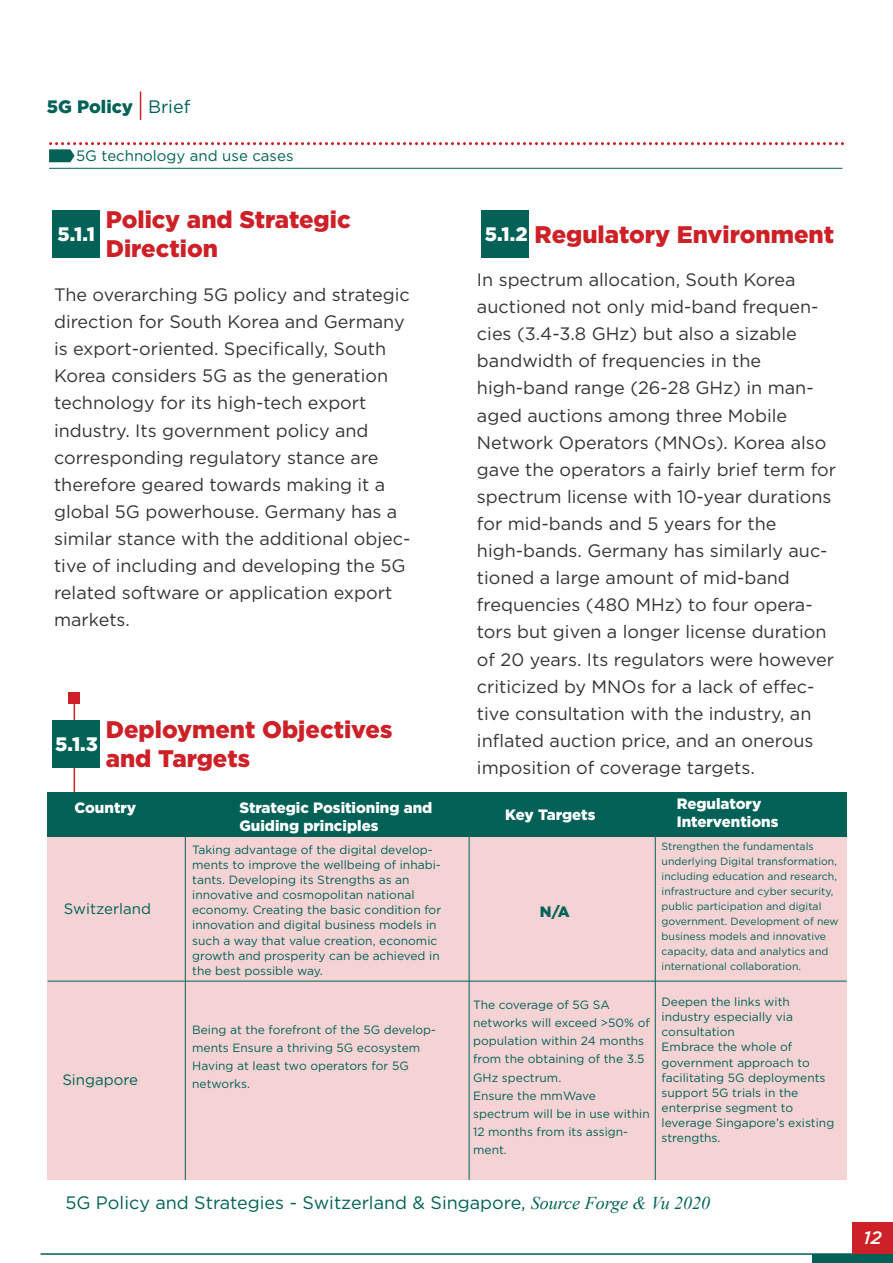
<style>
.page{position:relative;width:893px;height:1263px;background:#fff}
.page>*{position:absolute;margin:0;border:0;box-sizing:border-box;transform-origin:0 0}
.t1{font:900 24px/28.8px "Gotham";color:#cd2027}
.t2{font:900 19.5px "Gotham";color:#fff}
.t3{font:18px/27.2px "Gotham Pro";color:#353535}
.t4{font:18px "Gotham Pro";color:#026156}
.t5{font:900 18px "Gotham";color:#026156}
.t6{font:italic 500 18px "Gotham Pro";color:#fff}
.t7{font:900 15px/18px "Gotham";color:#fff}
.t8{font:15px "Gotham Pro";color:#026156}
.t9{font:900 15px "Gotham";color:#026156}
.t10{font:12px/15.1px "Gotham Pro";color:#026156}
.t11{font:10.5px/15.1px "Gotham Pro";color:#026156}
.s1{font-family:"Gotham Pro";font-weight:400}
.s2{font-family:"Times New Roman";font-style:italic}
</style>
<div class="page">
<hr style="left:74px;top:702px;width:1px;height:120px;background:#cd2027">
<svg style="left:49px;top:142px;width:795px;height:20px"></svg>
<hr style="left:49px;top:168px;width:793px;height:1px;background:#026156">
<div style="left:52px;top:210px;width:48px;height:48px;background:#026156"></div>
<div style="left:52px;top:721px;width:48px;height:47px;background:#026156"></div>
<div style="left:481px;top:210px;width:48px;height:48px;background:#026156"></div>
<div style="left:48px;top:793px;width:799px;height:387px;background:#f5d3d4"></div>
<div style="left:48px;top:793px;width:799px;height:44px;background:#026156"></div>
<hr style="left:185px;top:793px;width:1px;height:387px;background:#026156">
<hr style="left:469px;top:793px;width:1px;height:387px;background:#026156">
<hr style="left:655px;top:793px;width:1px;height:387px;background:#026156">
<hr style="left:48px;top:981px;width:799px;height:1px;background:#026156">
<svg style="left:140px;top:92px;width:1px;height:28px"></svg>
<div style="left:852px;top:1222px;width:41px;height:40px;background:#cd2027"></div>
<div style="left:813px;top:1254px;width:80px;height:9px;background:#026156"></div>
<hr style="left:40px;top:1253px;width:813px;height:2px;background:#026156">
<div style="left:69px;top:692px;width:11px;height:12px;background:#cd2027"></div>
<p class="t5" style="left:47px;top:96px;width:145px">5G Policy <span class="s1">Brief</span></p>
<p class="t8" style="left:76px;top:147px;width:219px">5G technology and use cases</p>
<p class="t2" style="left:57px;top:222px;width:39px">5.1.1</p>
<h1 class="t1" style="left:106px;top:204px;width:246px">Policy and Strategic<br>Direction</h1>
<p class="t3" style="left:54px;top:281px;width:358px">The overarching 5G policy and strategic direction for South Korea and Germany is export-oriented. Specifically, South Korea considers 5G as the generation technology for its high-tech export industry. Its government policy and corresponding regulatory stance are therefore geared towards making it a global 5G powerhouse. Germany has a similar stance with the additional objec&shy;tive of including and developing the 5G related software or application export markets.</p>
<p class="t2" style="left:55px;top:733px;width:44px">5.1.3</p>
<h1 class="t1" style="left:106px;top:714px;width:288px">Deployment Objectives and Targets</h1>
<p class="t2" style="left:485px;top:222px;width:44px">5.1.2</p>
<h1 class="t1" style="left:535px;top:219px;width:301px">Regulatory Environment</h1>
<p class="t3" style="left:477px;top:266px;width:361px">In spectrum allocation, South Korea auctioned not only mid-band frequen&shy;cies (3.4-3.8 GHz) but also a sizable bandwidth of frequencies in the high-band range (26-28 GHz) in man&shy;aged auctions among three Mobile Network Operators (MNOs). Korea also gave the operators a fairly brief term for spectrum license with 10-year durations for mid-bands and 5 years for the high-bands. Germany has similarly auc&shy;tioned a large amount of mid-band frequencies (480 MHz) to four opera&shy;tors but given a longer license duration of 20 years. Its regulators were however criticized by MNOs for a lack of effec&shy;tive consultation with the industry, an inflated auction price, and an onerous imposition of coverage targets.</p>
<p class="t7" style="left:74px;top:798px;width:63px">Country</p>
<p class="t7" style="left:239px;top:798px;width:194px">Strategic Positioning and<br>Guiding principles</p>
<p class="t7" style="left:677px;top:795px;width:103px">Regulatory<br>Interventions</p>
<p class="t7" style="left:505px;top:805px;width:92px">Key Targets</p>
<p class="t8" style="left:64px;top:900px;width:89px">Switzerland</p>
<p class="t8" style="left:62px;top:1071px;width:77px">Singapore</p>
<p class="t10" style="left:192px;top:842px;width:251px">Taking advantage of the digital develop&shy;ments to improve the wellbeing of inhabi&shy;tants. Developing its Strengths as an innovative and cosmopolitan national economy. Creating the basic condition for innovation and digital business models in such a way that value creation, economic growth and prosperity can be achieved in the best possible way.</p>
<p class="t10" style="left:192px;top:1020px;width:245px;line-height:18.1px">Being at the forefront of the 5G develop&shy;ments Ensure a thriving 5G ecosystem<br>Having at least two operators for 5G networks.</p>
<p class="t9" style="left:540px;top:902px;width:31px">N/A</p>
<p class="t10" style="left:473px;top:996px;width:178px;line-height:18.1px">The coverage of 5G SA networks will exceed &gt;50% of population within 24 months from the obtaining of the 3.5<br>GHz spectrum.<br>Ensure the mmWave spectrum will be in use within<br>12 months from its assign&shy;ment.</p>
<p class="t11" style="left:662px;top:838px;width:178px">Strengthen the fundamentals underlying Digital transformation, including education and research, infrastructure and cyber security, public participation and digital government. Development of new business models and innovative capacity, data and analytics and international collaboration.</p>
<p class="t10" style="left:662px;top:994px;width:174px">Deepen the links with industry especially via consultation<br>Embrace the whole of government approach to facilitating 5G deployments support 5G trials in the enterprise segment to leverage Singapore’s existing strengths.</p>
<p class="t4" style="left:65px;top:1192px;width:646px">5G Policy and Strategies - Switzerland &amp; Singapore, <span class="s2">Source Forge &amp; Vu 2020</span></p>
<p class="t6" style="left:863px;top:1227px;width:20px">12</p>
</div>
